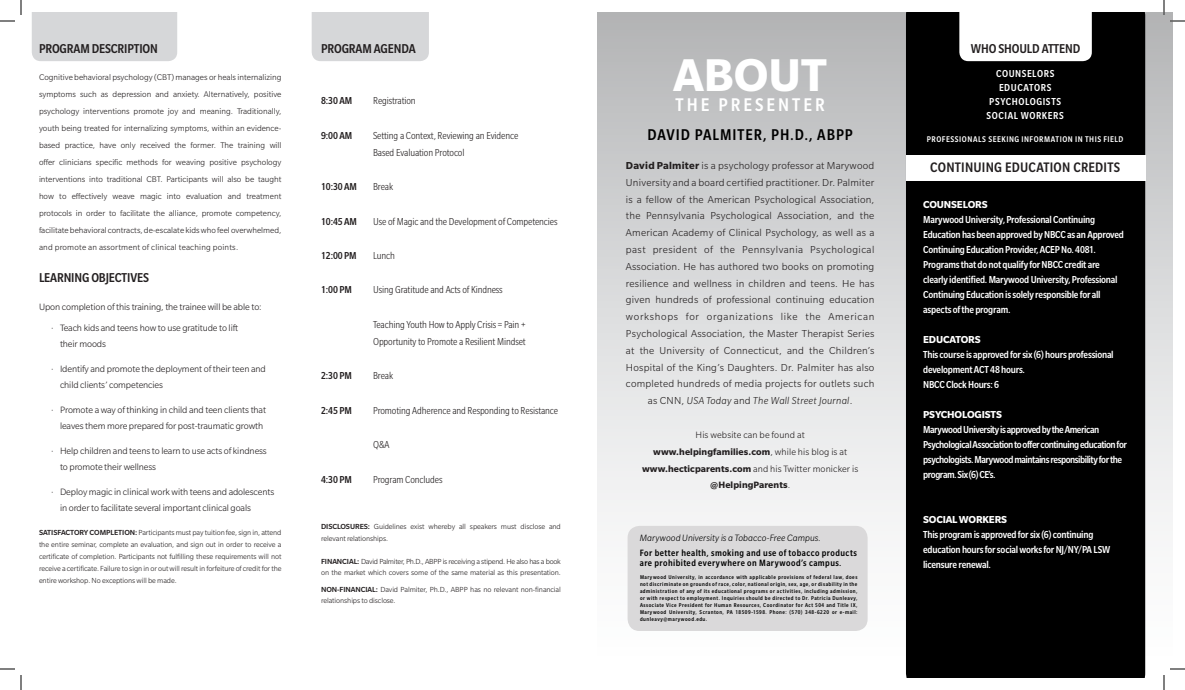
<style>
.page{position:relative;width:1185px;height:690px;background:#fff}
.page>*{position:absolute;margin:0;border:0;box-sizing:border-box;transform-origin:0 0}
.t1{font:700 50px "Slate Std";color:#fff}
.t2{font:500 condensed 20px "Slate Std";letter-spacing:.15em;color:#fff}
.t3{font:500 condensed 17px "Slate Std";letter-spacing:.055em;color:#000}
.t4{font:500 condensed 15px "Slate Std";letter-spacing:.015em;color:#231f20}
.t5{font:500 condensed 14px "Slate Std";letter-spacing:-.01em;color:#231f20}
.t6{font:300 11px/16.8px "Slate Std";letter-spacing:.02em;color:#231f20;text-align:center}
.t7{font:500 condensed 11px/15px "Slate Std";letter-spacing:-.02em;color:#fff}
.t8{font:300 condensed 11px/17.2px "Slate Std";letter-spacing:-.01em;color:#231f20}
.t9{font:500 condensed 11px/15px "Slate Std";letter-spacing:-.04em;color:#fff}
.t10{font:500 condensed 11px "Slate Std";letter-spacing:-.01em;color:#231f20}
.t11{font:500 condensed 11px/14px "Slate Std";letter-spacing:.05em;color:#fff;text-align:center}
.t12{font:700 11px "Slate Std";letter-spacing:-.015em;color:#fff}
.t13{font:300 10px/16px "Slate Std";letter-spacing:-.01em;color:#231f20}
.t14{font:300 10px/16.8px "Slate Std";letter-spacing:.01em;color:#231f20;text-align:center}
.t15{font:500 condensed 10px/10px "Slate Std";letter-spacing:.045em;color:#000}
.t16{font:italic 300 10px "Slate Std";letter-spacing:.005em;color:#000}
.t17{font:300 9px/17px "Slate Std";letter-spacing:.02em;color:#231f20;text-align:justify}
.t18{font:500 condensed 9px "Slate Std";letter-spacing:.055em;color:#fff}
.t19{font:300 8px/12px "Slate Std";letter-spacing:-.01em;color:#231f20}
.t20{font:500 condensed 6px/7px "Slate Std";letter-spacing:.08em;color:#000;text-align:justify}
.s1{font-weight:500}
.s2{font-weight:700}
.s3{font-style:italic}
</style>
<div class="page">
<div style="left:597px;top:12px;width:576px;height:666px;background:linear-gradient(to bottom,#b7b8ba,#fff)"></div>
<div style="left:906px;top:12px;width:239px;height:666px;background:#000"></div>
<div style="left:906px;top:155px;width:239px;height:26px;background:#fff"></div>
<div style="left:628px;top:526px;width:240px;height:105px;background:#dad9da;border-radius:12px"></div>
<div style="left:32px;top:12px;width:145px;height:49px;background:#d6d7d9"></div>
<div style="left:312px;top:12px;width:117px;height:49px;background:#d6d7d9"></div>
<svg style="left:959px;top:12px;width:133px;height:49px"></svg>
<svg style="left:0;top:0;width:22px;height:22px"></svg>
<svg style="left:0;top:668px;width:22px;height:22px"></svg>
<svg style="left:1163px;top:0;width:22px;height:22px"></svg>
<svg style="left:1163px;top:668px;width:22px;height:22px"></svg>
<p class="t5" style="left:39px;top:41px;width:120px">PROGRAM DESCRIPTION</p>
<p class="t17" style="left:39px;top:69px;width:244px">Cognitive behavioral psychology (CBT) manages or heals internalizing symptoms such as depression and anxiety. Alternatively, positive psychology interventions promote joy and meaning. Traditionally, youth being treated for internalizing symptoms, within an evidence&shy;based practice, have only received the former. The training will offer clinicians specific methods for weaving positive psychology interventions into traditional CBT. Participants will also be taught how to effectively weave magic into evaluation and treatment protocols in order to facilitate the alliance, promote competency, facilitate behavioral contracts, de-escalate kids who feel overwhelmed, and promote an assortment of clinical teaching points.</p>
<p class="t5" style="left:39px;top:270px;width:111px">LEARNING OBJECTIVES</p>
<p class="t13" style="left:51px;top:297px;width:212px;line-height:20.5px;text-indent:-12px">Upon completion of this training, the trainee will be able to: · Teach kids and teens how to use gratitude to lift</p>
<p class="t13" style="left:60px;top:335px;width:47px">their moods</p>
<p class="t13" style="left:60px;top:360px;width:207px;text-indent:-9px">· Identify and promote the deployment of their teen and child clients’ competencies</p>
<p class="t13" style="left:51px;top:401px;width:217px;text-align:right">· Promote a way of thinking in child and teen clients that leaves them more prepared for post-traumatic growth</p>
<p class="t13" style="left:60px;top:442px;width:208px;text-indent:-9px">· Help children and teens to learn to use acts of kindness to promote their wellness</p>
<p class="t13" style="left:60px;top:483px;width:216px;text-indent:-9px">· Deploy magic in clinical work with teens and adolescents in order to facilitate several important clinical goals</p>
<p class="t19" style="left:39px;top:527px;width:244px;text-align:justify"><span class="s1">SATISFACTORY COMPLETION:</span> Participants must pay tuition fee, sign in, attend the entire seminar, complete an evaluation, and sign out in order to receive a certificate of completion. Participants not fulfilling these requirements will not receive a certificate. Failure to sign in or out will result in forfeiture of credit for the entire workshop. No exceptions will be made.</p>
<p class="t5" style="left:321px;top:41px;width:96px">PROGRAM AGENDA</p>
<p class="t10" style="left:321px;top:95px;width:33px">8:30 AM</p>
<p class="t8" style="left:373px;top:92px;width:44px">Registration</p>
<p class="t10" style="left:321px;top:129px;width:33px">9:00 AM</p>
<p class="t8" style="left:373px;top:127px;width:147px">Setting a Context, Reviewing an Evidence<br>Based Evaluation Protocol</p>
<p class="t10" style="left:321px;top:181px;width:37px">10:30 AM</p>
<p class="t8" style="left:373px;top:178px;width:21px">Break</p>
<p class="t10" style="left:321px;top:215px;width:37px">10:45 AM</p>
<p class="t8" style="left:373px;top:213px;width:186px">Use of Magic and the Development of Competencies</p>
<p class="t10" style="left:321px;top:250px;width:37px">12:00 PM</p>
<p class="t8" style="left:373px;top:247px;width:23px">Lunch</p>
<p class="t10" style="left:321px;top:284px;width:32px">1:00 PM</p>
<p class="t8" style="left:373px;top:281px;width:131px">Using Gratitude and Acts of Kindness</p>
<p class="t8" style="left:373px;top:316px;width:154px">Teaching Youth How to Apply Crisis = Pain +<br>Opportunity to Promote a Resilient Mindset</p>
<p class="t10" style="left:321px;top:370px;width:32px">2:30 PM</p>
<p class="t8" style="left:373px;top:367px;width:21px">Break</p>
<p class="t10" style="left:321px;top:405px;width:32px">2:45 PM</p>
<p class="t8" style="left:373px;top:402px;width:187px">Promoting Adherence and Responding to Resistance</p>
<p class="t8" style="left:373px;top:436px;width:18px">Q&amp;A</p>
<p class="t10" style="left:321px;top:473px;width:32px">4:30 PM</p>
<p class="t8" style="left:373px;top:471px;width:71px">Program Concludes</p>
<p class="t19" style="left:321px;top:521px;width:241px;line-height:11.6px"><span class="s1">DISCLOSURES:</span> Guidelines exist whereby all speakers must disclose and relevant relationships.</p>
<p class="t19" style="left:321px;top:556px;width:241px;line-height:11.6px"><span class="s1">FINANCIAL:</span> David Palmiter, Ph.D., ABPP is receiving a stipend. He also has a book on the market which covers some of the same material as this presentation.</p>
<p class="t19" style="left:321px;top:583px;width:241px;line-height:11.6px"><span class="s1">NON-FINANCIAL:</span> David Palmiter, Ph.D., ABPP has no relevant non-financial relationships to disclose.</p>
<h1 class="t1" style="left:673px;top:48px;width:155px">ABOUT</h1>
<h2 class="t2" style="left:676px;top:94px;width:151px">THE PRESENTER</h2>
<h3 class="t3" style="left:648px;top:125px;width:207px">DAVID PALMITER, PH.D., ABPP</h3>
<p class="t6" style="left:626px;top:157px;width:250px"><span class="s2">David Palmiter</span> is a psychology professor at Marywood University and a board certified practitioner. Dr. Palmiter is a fellow of the American Psychological Association, the Pennsylvania Psychological Association, and the American Academy of Clinical Psychology, as well as a past president of the Pennsylvania Psychological Association. He has authored two books on promoting resilience and wellness in children and teens. He has given hundreds of professional continuing education workshops for organizations like the American Psychological Association, the Master Therapist Series at the University of Connecticut, and the Children’s Hospital of the King’s Daughters. Dr. Palmiter has also completed hundreds of media projects for outlets such as CNN, <span class="s3">USA Today</span> and <span class="s3">The Wall Street Journal</span>.</p>
<p class="t14" style="left:642px;top:426px;width:218px">His website can be found at <span class="s2">www.helpingfamilies.com</span>, while his blog is at <span class="s2">www.hecticparents.com</span> and his Twitter monicker is <span class="s2">@HelpingParents</span>.</p>
<p class="t16" style="left:640px;top:533px;width:183px">Marywood University is a Tobacco-Free Campus.</p>
<p class="t15" style="left:640px;top:547px;width:219px">For better health, smoking and use of tobacco products are prohibited everywhere on Marywood’s campus.</p>
<p class="t20" style="left:640px;top:573px;width:219px">Marywood University, in accordance with applicable provisions of federal law, does not discriminate on grounds of race, color, national origin, sex, age, or disability in the administration of any of its educational programs or activities, including admission, or with respect to employment. Inquiries should be directed to Dr. Patricia Dunleavy, Associate Vice President for Human Resources, Coordinator for Act 504 and Title IX, Marywood University, Scranton, PA 18509-1598. Phone: (570) 348-6220 or e-mail: dunleavy@marywood.edu.</p>
<p class="t5" style="left:971px;top:41px;width:111px">WHO SHOULD ATTEND</p>
<p class="t11" style="left:987px;top:67px;width:79px">COUNSELORS<br>EDUCATORS<br>PSYCHOLOGISTS<br>SOCIAL WORKERS</p>
<p class="t18" style="left:927px;top:135px;width:198px">PROFESSIONALS SEEKING INFORMATION IN THIS FIELD</p>
<h3 class="t4" style="left:930px;top:160px;width:191px">CONTINUING EDUCATION CREDITS</h3>
<p class="t12" style="left:923px;top:199px;width:66px">COUNSELORS</p>
<p class="t7" style="left:923px;top:212px;width:202px">Marywood University, Professional Continuing Education has been approved by NBCC as an Approved Continuing Education Provider, ACEP No. 4081.<br>Programs that do not qualify for NBCC credit are clearly identified. Marywood University, Professional Continuing Education is solely responsible for all aspects of the program.</p>
<p class="t12" style="left:923px;top:334px;width:59px">EDUCATORS</p>
<p class="t7" style="left:923px;top:347px;width:192px">This course is approved for six (6) hours professional development ACT 48 hours.<br>NBCC Clock Hours: 6</p>
<p class="t12" style="left:923px;top:409px;width:80px">PSYCHOLOGISTS</p>
<p class="t9" style="left:923px;top:422px;width:205px">Marywood University is approved by the American Psychological Association to offer continuing education for psychologists. Marywood maintains responsibility for the program. Six (6) CE’s.</p>
<p class="t12" style="left:923px;top:514px;width:85px">SOCIAL WORKERS</p>
<p class="t7" style="left:923px;top:527px;width:189px">This program is approved for six (6) continuing education hours for social works for NJ/NY/PA LSW licensure renewal.</p>
</div>
